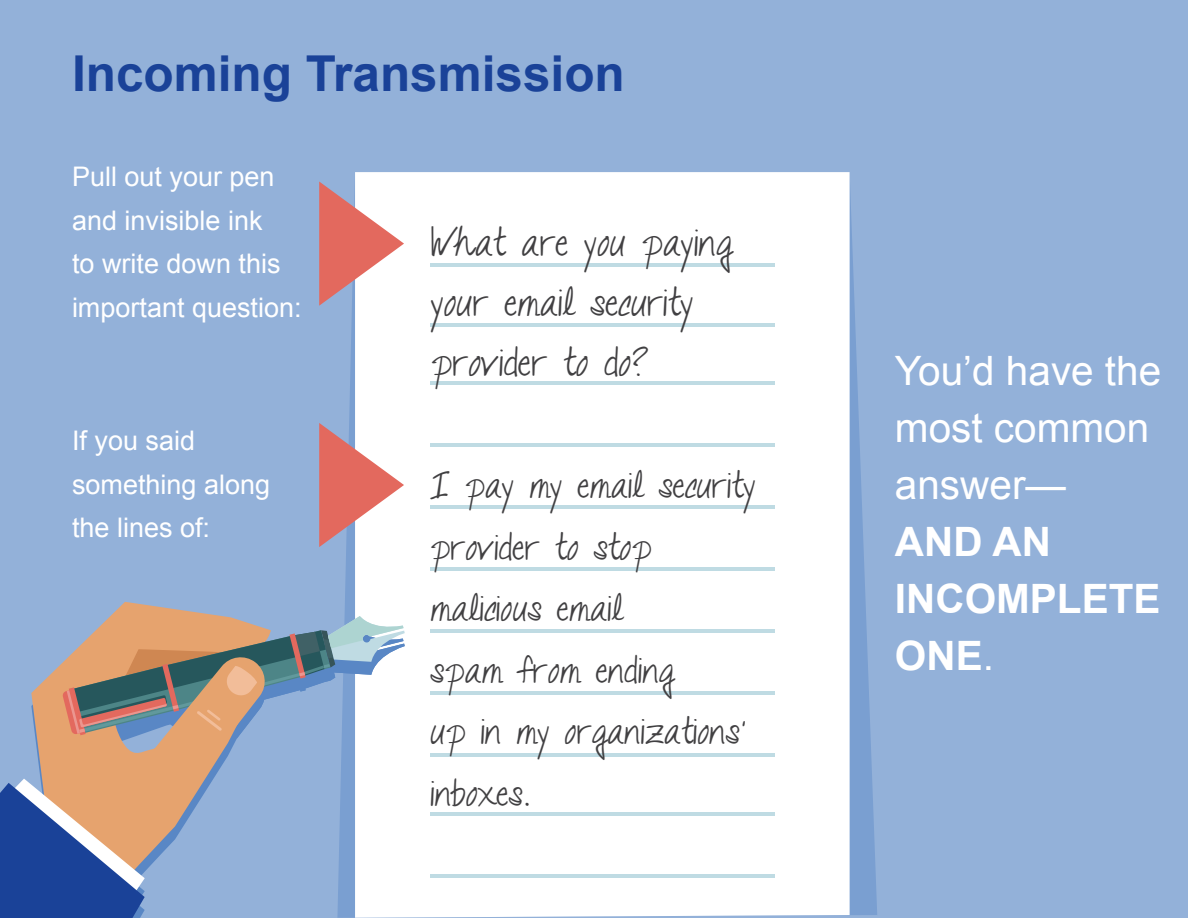
<style>
.page{position:relative;width:1188px;height:918px;background:#93b1d9}
.page>*{position:absolute;margin:0;border:0;box-sizing:border-box;transform-origin:0 0}
.t1{font:700 49.5px "Arial";color:#1a4298}
.t2{font:40.5px/57px "Arial";color:#fff}
.t3{font:700 40.5px/57px "Arial";color:#fff}
.t4{font:38.1px/60.4px "Talkingtothe Moon";color:#414042}
.t5{font:36px/61.5px "Talkingtothe Moon";color:#414042}
.t6{font:27px/43.5px "Arial";color:#fff}
.s1{font-weight:400}
</style>
<div class="page">
<svg style="left:345px;top:193px;width:532px;height:722px;fill:#7a9fd1"></svg>
<div style="left:355px;top:172px;width:495px;height:746px;background:#fff"></div>
<hr style="left:430px;top:381px;width:344px;height:4px;background:#bfdbe3">
<hr style="left:430px;top:323px;width:344px;height:3px;background:#bfdbe3">
<hr style="left:430px;top:264px;width:344px;height:3px;background:#bfdbe3">
<hr style="left:430px;top:443px;width:344px;height:4px;background:#bfdbe3">
<hr style="left:430px;top:505px;width:344px;height:4px;background:#bfdbe3">
<hr style="left:430px;top:567px;width:344px;height:4px;background:#bfdbe3">
<hr style="left:430px;top:629px;width:344px;height:4px;background:#bfdbe3">
<hr style="left:430px;top:691px;width:344px;height:4px;background:#bfdbe3">
<hr style="left:430px;top:812px;width:344px;height:4px;background:#bfdbe3">
<hr style="left:430px;top:753px;width:344px;height:4px;background:#bfdbe3">
<hr style="left:430px;top:874px;width:344px;height:4px;background:#bfdbe3">
<svg style="left:110px;top:602px;width:111px;height:14px"></svg>
<svg style="left:0;top:616px;width:405px;height:302px"></svg>
<svg style="left:319px;top:182px;width:85px;height:124px;background:#e6acaa"></svg>
<svg style="left:319px;top:423px;width:85px;height:124px;background:#e6acaa"></svg>
<h1 class="t1" style="left:72px;top:41px;width:554px">Incoming Transmission</h1>
<p class="t6" style="left:72px;top:155px;width:231px">Pull out your pen and invisible ink<br>to write down this important question:</p>
<p class="t6" style="left:72px;top:419px;width:200px">If you said something along the lines of:</p>
<h3 class="t4" style="left:431px;top:212px;width:303px">What are you paying your email security provider to do?</h3>
<h3 class="t5" style="left:430px;top:455px;width:327px">I pay my email security provider to stop malicious email<br>spam from ending<br>up in my organizations’ inboxes.</h3>
<h2 class="t2" style="left:895px;top:343px;width:268px">You’d have the most common answer—</h2>
<h2 class="t3" style="left:895px;top:515px;width:267px">AND AN<br>INCOMPLETE<br>ONE<span class="s1">.</span></h2>
</div>
